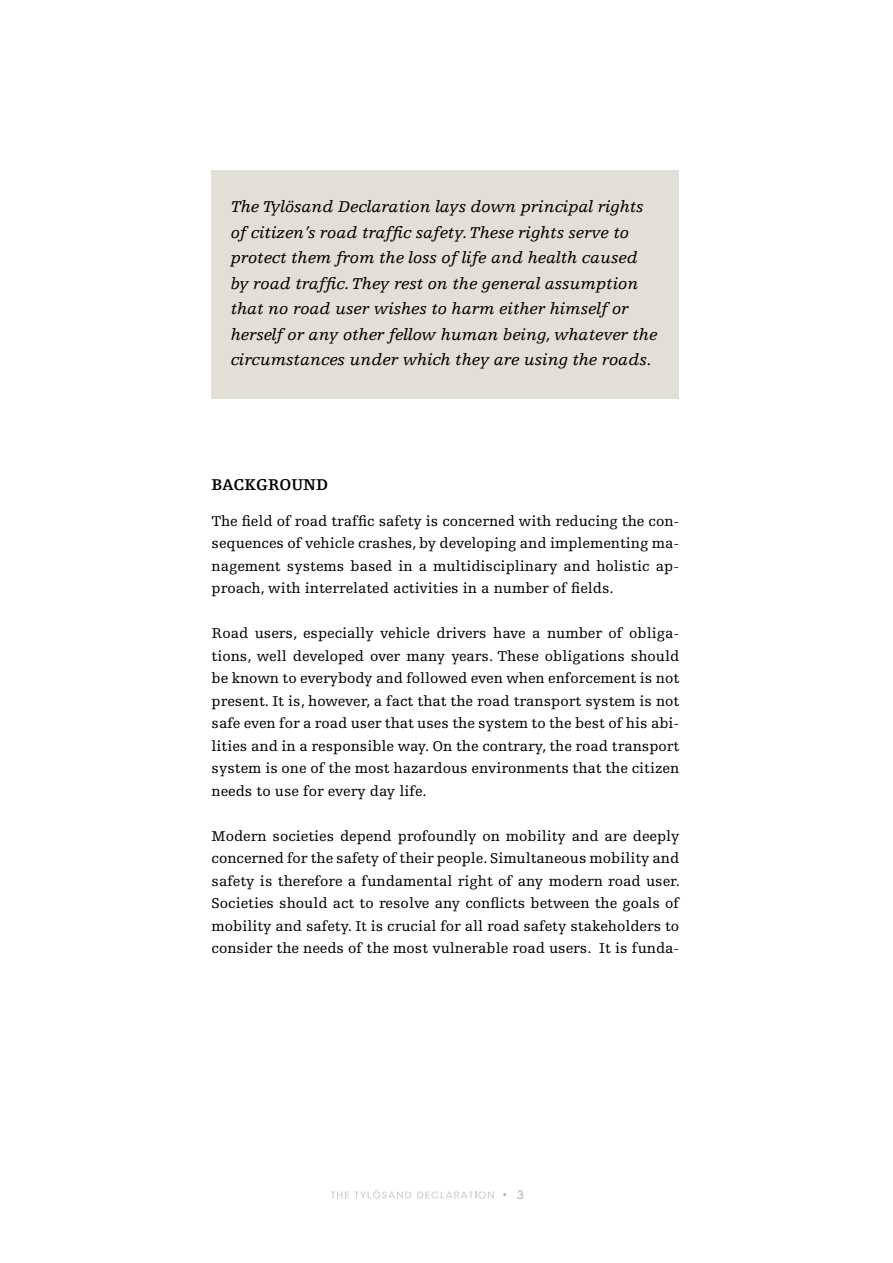
<style>
.page{position:relative;width:893px;height:1263px;background:#fff}
.page>*{position:absolute;margin:0;border:0;box-sizing:border-box;transform-origin:0 0}
.t1{font:italic 16.5px/25.5px "Egyptienne FLT";color:#000}
.t2{font:700 16.5px "Egyptienne FLT";color:#000}
.t3{font:15px/22.5px "Egyptienne FLT";color:#000;text-align:justify}
.t4{font:12px "Arial";color:#b1b2b4}
</style>
<div class="page">
<svg style="left:331px;top:1189px;width:80px;height:9px"></svg>
<svg style="left:417px;top:1191px;width:77px;height:7px"></svg>
<div style="left:212px;top:170px;width:467px;height:229px;background:#e2dfd7"></div>
<p class="t1" style="left:231px;top:194px;width:428px">The Tylösand Declaration lays down principal rights of citizen’s road traffic safety. These rights serve to protect them from the loss of life and health caused by road traffic. They rest on the general assumption that no road user wishes to harm either himself or herself or any other fellow human being, whatever the circumstances under which they are using the roads.</p>
<p class="t2" style="left:212px;top:476px;width:118px">BACKGROUND</p>
<p class="t3" style="left:212px;top:510px;width:469px">The field of road traffic safety is concerned with reducing the con&shy;sequences of vehicle crashes, by developing and implementing ma&shy;nagement systems based in a multidisciplinary and holistic ap&shy;proach, with interrelated activities in a number of fields.</p>
<p class="t3" style="left:212px;top:622px;width:469px">Road users, especially vehicle drivers have a number of obliga&shy;tions, well developed over many years. These obligations should be known to everybody and followed even when enforcement is not present. It is, however, a fact that the road transport system is not safe even for a road user that uses the system to the best of his abi&shy;lities and in a responsible way. On the contrary, the road transport system is one of the most hazardous environments that the citizen needs to use for every day life.</p>
<p class="t3" style="left:212px;top:825px;width:470px">Modern societies depend profoundly on mobility and are deeply concerned for the safety of their people. Simultaneous mobility and safety is therefore a fundamental right of any modern road user.<br>Societies should act to resolve any conflicts between the goals of mobility and safety. It is crucial for all road safety stakeholders to consider the needs of the most vulnerable road users. It is funda-</p>
<p class="t4" style="left:503px;top:1187px;width:6px">•</p>
</div>
